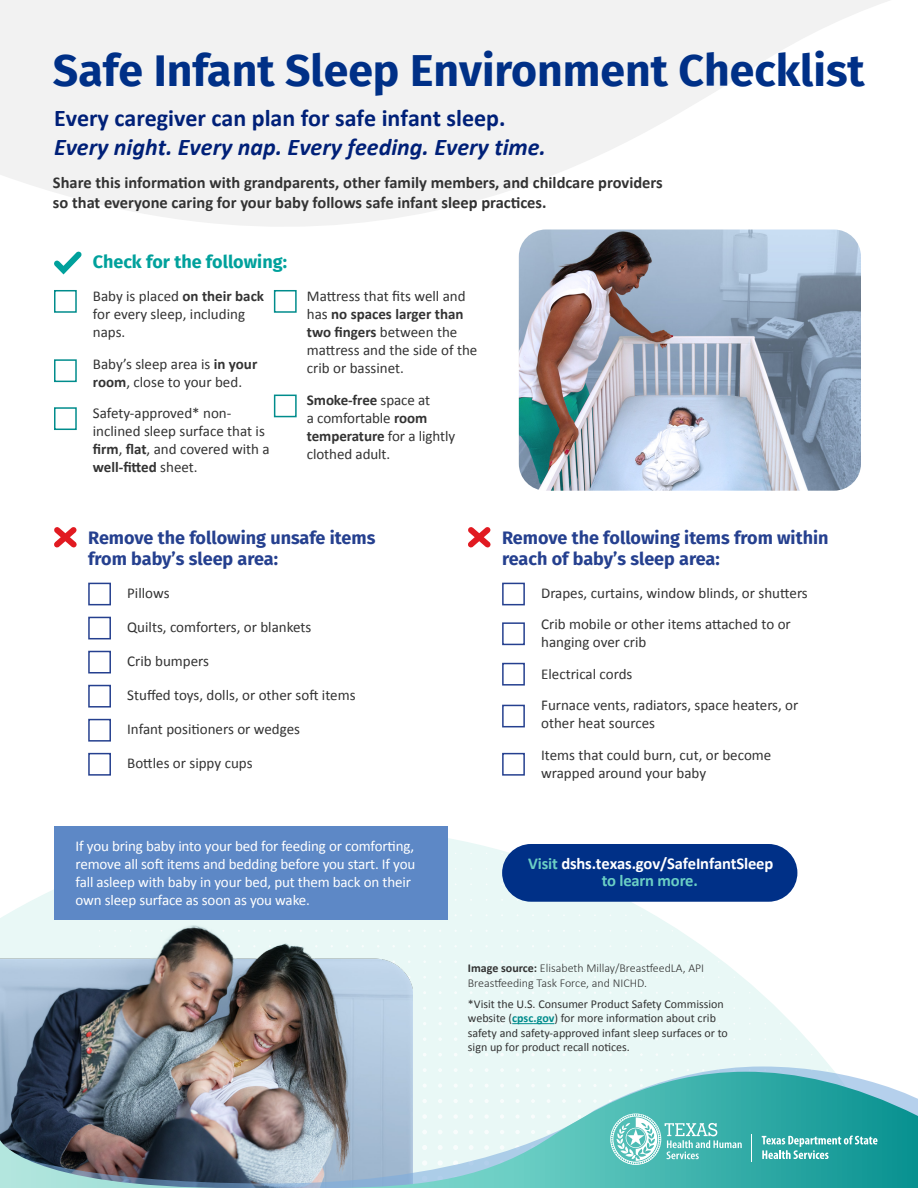
<style>
.page{position:relative;width:918px;height:1188px;background:#fff}
.page>*{position:absolute;margin:0;border:0;box-sizing:border-box;transform-origin:0 0}
.t1{font:700 44.55px "Fira Sans";color:#003087}
.t2{font:italic 700 24px "Calibri";color:#002078}
.t3{font:700 24px "Calibri";color:#002078}
.t4{font:700 18px/21.6px "Fira Sans";color:#25408f}
.t5{font:700 18px "Fira Sans";color:#00a19c}
.t6{font:700 16.65px/16.2px "Calibri";letter-spacing:-.01em;color:#fff;text-align:center}
.t7{font:700 16.5px/19.8px "Calibri";color:#333}
.t8{font:15px/18px "Calibri";color:#333}
.t9{font:15px/18px "Calibri";letter-spacing:-.01em;color:#fff}
.t10{font:12px/14.4px "Calibri";color:#333}
.t11{font:300 12px/14.4px "Calibri";color:#333}
.s1{font-weight:700}
.s2{color:#6bcfc4}
.s3{font-weight:700;color:#008c8c}
</style>
<div class="page">
<svg style="left:0;top:827px;width:830px;height:239px;fill:#e9f8f6"></svg>
<svg style="left:469px;top:1022px;width:4px;height:3px"></svg>
<svg style="left:531px;top:1038px;width:4px;height:3px"></svg>
<svg style="left:500px;top:1038px;width:4px;height:3px"></svg>
<svg style="left:485px;top:1037px;width:3px;height:4px"></svg>
<svg style="left:469px;top:1037px;width:4px;height:4px"></svg>
<svg style="left:454px;top:1037px;width:3px;height:4px"></svg>
<svg style="left:438px;top:1037px;width:4px;height:4px"></svg>
<svg style="left:423px;top:1037px;width:3px;height:4px"></svg>
<svg style="left:562px;top:1053px;width:4px;height:3px"></svg>
<svg style="left:531px;top:1053px;width:4px;height:3px"></svg>
<svg style="left:500px;top:1053px;width:4px;height:3px"></svg>
<svg style="left:469px;top:1053px;width:4px;height:3px"></svg>
<svg style="left:438px;top:1053px;width:4px;height:3px"></svg>
<svg style="left:423px;top:1053px;width:4px;height:3px"></svg>
<svg style="left:0;top:0;width:890px;height:349px;fill:#f2f2f2"></svg>
<div style="left:54px;top:826px;width:393px;height:94px;background:#5d88c6"></div>
<img style="left:519px;top:230px;width:342px;height:261px">
<img style="left:0;top:924px;width:413px;height:142px">
<div style="left:54px;top:290px;width:23px;height:23px;background:#fff;border:2px solid #008c8c"></div>
<div style="left:274px;top:290px;width:23px;height:23px;background:#fff;border:2px solid #008c8c"></div>
<div style="left:54px;top:359px;width:23px;height:23px;background:#fff;border:2px solid #008c8c"></div>
<div style="left:54px;top:407px;width:23px;height:23px;background:#fff;border:2px solid #008c8c"></div>
<div style="left:274px;top:395px;width:23px;height:22px;background:#fff;border:2px solid #008c8c"></div>
<hr style="left:512px;top:1023px;width:42px;height:1px;background:#008c8c">
<div style="left:502px;top:844px;width:295px;height:58px;background:#003087;border-radius:29px"></div>
<svg style="left:49px;top:246px;width:38px;height:33px"></svg>
<div style="left:88px;top:583px;width:23px;height:22px;background:#fff;border:2px solid #25408f"></div>
<div style="left:502px;top:583px;width:23px;height:22px;background:#fff;border:2px solid #25408f"></div>
<div style="left:88px;top:685px;width:23px;height:23px;background:#fff;border:2px solid #25408f"></div>
<div style="left:502px;top:705px;width:23px;height:22px;background:#fff;border:2px solid #25408f"></div>
<div style="left:88px;top:617px;width:23px;height:22px;background:#fff;border:2px solid #25408f"></div>
<div style="left:502px;top:622px;width:23px;height:23px;background:#fff;border:2px solid #25408f"></div>
<div style="left:88px;top:719px;width:23px;height:23px;background:#fff;border:2px solid #25408f"></div>
<div style="left:88px;top:651px;width:23px;height:23px;background:#fff;border:2px solid #25408f"></div>
<div style="left:502px;top:663px;width:23px;height:23px;background:#fff;border:2px solid #25408f"></div>
<div style="left:88px;top:753px;width:23px;height:23px;background:#fff;border:2px solid #25408f"></div>
<div style="left:502px;top:753px;width:23px;height:23px;background:#fff;border:2px solid #25408f"></div>
<svg style="left:54px;top:527px;width:23px;height:21px"></svg>
<svg style="left:468px;top:527px;width:23px;height:21px"></svg>
<svg style="left:0;top:1066px;width:835px;height:6px;background:#b1bcc2"></svg>
<img style="left:0;top:1072px;width:918px;height:116px">
<svg style="left:749px;top:1131px;width:3px;height:33px"></svg>
<svg style="left:844px;top:1131px;width:34px;height:17px"></svg>
<svg style="left:762px;top:1131px;width:37px;height:33px"></svg>
<svg style="left:799px;top:1131px;width:44px;height:33px"></svg>
<svg style="left:609px;top:1114px;width:133px;height:51px;background:#6dc6c1"></svg>
<svg style="left:683px;top:1140px;width:6px;height:9px"></svg>
<h1 class="t1" style="left:53px;top:33px;width:813px">Safe Infant Sleep Environment Checklist</h1>
<h2 class="t3" style="left:54px;top:101px;width:453px">Every caregiver can plan for safe infant sleep.</h2>
<h2 class="t2" style="left:54px;top:130px;width:494px">Every night. Every nap. Every feeding. Every time.</h2>
<p class="t7" style="left:53px;top:172px;width:611px">Share this information with grandparents, other family members, and childcare providers so that everyone caring for your baby follows safe infant sleep practices.</p>
<p class="t5" style="left:93px;top:246px;width:196px">Check for the following:</p>
<p class="t8" style="left:93px;top:287px;width:173px">Baby is placed <span class="s1">on their back </span>for every sleep, including naps.</p>
<p class="t8" style="left:93px;top:354px;width:166px">Baby’s sleep area is <span class="s1">in your room</span>, close to your bed.</p>
<p class="t8" style="left:93px;top:404px;width:178px">Safety-approved* non&shy;inclined sleep surface that is <span class="s1">firm</span>, <span class="s1">flat</span>, and covered with a <span class="s1">well-fitted</span> sheet.</p>
<p class="t8" style="left:307px;top:287px;width:172px">Mattress that fits well and has <span class="s1">no spaces larger than two fingers</span> between the mattress and the side of the crib or bassinet.</p>
<p class="t8" style="left:307px;top:390px;width:150px"><span class="s1">Smoke-free</span> space at<br>a comfortable <span class="s1">room temperature</span> for a lightly clothed adult.</p>
<p class="t4" style="left:88px;top:526px;width:289px">Remove the following unsafe items from baby’s sleep area:</p>
<p class="t8" style="left:127px;top:583px;width:44px">Pillows</p>
<p class="t8" style="left:127px;top:617px;width:186px">Quilts, comforters, or blankets</p>
<p class="t8" style="left:127px;top:651px;width:83px">Crib bumpers</p>
<p class="t8" style="left:127px;top:685px;width:230px">Stuffed toys, dolls, or other soft items</p>
<p class="t8" style="left:127px;top:719px;width:174px">Infant positioners or wedges</p>
<p class="t8" style="left:127px;top:754px;width:127px">Bottles or sippy cups</p>
<p class="t9" style="left:76px;top:837px;width:341px">If you bring baby into your bed for feeding or comforting, remove all soft items and bedding before you start. If you fall asleep with baby in your bed, put them back on their own sleep surface as soon as you wake.</p>
<p class="t4" style="left:502px;top:526px;width:328px">Remove the following items from within reach of baby’s sleep area:</p>
<p class="t8" style="left:541px;top:577px;width:268px;line-height:31.5px">Drapes, curtains, window blinds, or shutters<br>Crib mobile or other items attached to or</p>
<p class="t8" style="left:541px;top:626px;width:259px;line-height:31.5px">hanging over crib<br>Electrical cords<br>Furnace vents, radiators, space heaters, or</p>
<p class="t8" style="left:541px;top:707px;width:232px;line-height:31.5px">other heat sources<br>Items that could burn, cut, or become</p>
<p class="t8" style="left:541px;top:763px;width:167px">wrapped around your baby</p>
<p class="t6" style="left:528px;top:855px;width:247px"><span class="s2">Visit</span> dshs.texas.gov/SafeInfantSleep <span class="s2">to learn more.</span></p>
<p class="t11" style="left:468px;top:961px;width:238px"><span class="s1">Image source:</span> Elisabeth Millay/BreastfeedLA, API<br>Breastfeeding Task Force, and NICHD.</p>
<p class="t10" style="left:468px;top:996px;width:262px">*Visit the U.S. Consumer Product Safety Commission website (<span class="s3">cpsc.gov</span>) for more information about crib safety and safety-approved infant sleep surfaces or to sign up for product recall notices.</p>
</div>
